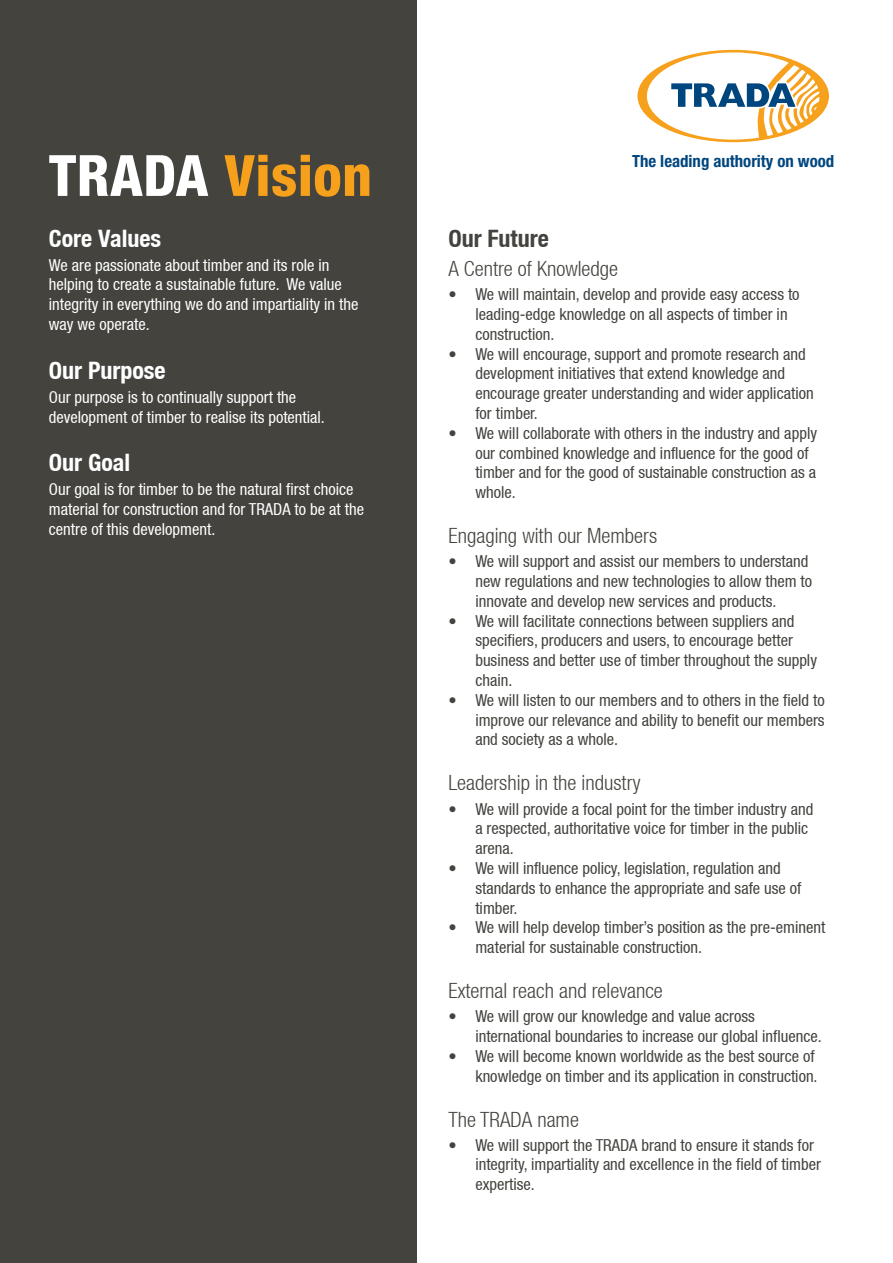
<style>
.page{position:relative;width:893px;height:1263px;background:#fff}
.page>*{position:absolute;margin:0;border:0;box-sizing:border-box;transform-origin:0 0}
.t1{font:800 condensed 57px "Helvetica Neue LT Std";letter-spacing:.01em;color:#f6a01b}
.t2{font:700 condensed 24px "Helvetica Neue";color:#fff}
.t3{font:700 condensed 24px "Helvetica Neue";color:#44433e}
.t4{font:300 condensed 21px "Helvetica Neue";color:#44433e}
.t5{font:700 condensed 16.8px "Helvetica Neue";color:#00467e}
.t6{font:condensed 16.5px/19.8px "Helvetica Neue";color:#44433e}
.t7{font:condensed 16.5px/19.8px "Helvetica Neue";color:#fff}
.s1{color:#fff}
</style>
<div class="page">
<div style="left:0;top:0;width:417px;height:1263px;background:#44433e"></div>
<svg style="left:637px;top:50px;width:192px;height:92px"></svg>
<h1 class="t1" style="left:49px;top:140px;width:325px"><span class="s1">TRADA</span> Vision</h1>
<h2 class="t2" style="left:49px;top:224px;width:114px">Core Values</h2>
<p class="t7" style="left:49px;top:255px;width:311px">We are passionate about timber and its role in helping to create a sustainable future. We value integrity in everything we do and impartiality in the way we operate.</p>
<h2 class="t2" style="left:49px;top:356px;width:118px">Our Purpose</h2>
<p class="t7" style="left:49px;top:387px;width:277px">Our purpose is to continually support the development of timber to realise its potential.</p>
<h2 class="t2" style="left:49px;top:448px;width:83px">Our Goal</h2>
<p class="t7" style="left:49px;top:479px;width:317px">Our goal is for timber to be the natural first choice material for construction and for TRADA to be at the centre of this development.</p>
<p class="t5" style="left:632px;top:151px;width:204px">The leading authority on wood</p>
<h2 class="t3" style="left:448px;top:224px;width:102px">Our Future</h2>
<p class="t4" style="left:448px;top:257px;width:171px">A Centre of Knowledge</p>
<p class="t6" style="left:475px;top:284px;width:326px;text-indent:-27px">• We will maintain, develop and provide easy access to leading-edge knowledge on all aspects of timber in construction.</p>
<p class="t6" style="left:475px;top:344px;width:340px;text-indent:-27px">• We will encourage, support and promote research and development initiatives that extend knowledge and encourage greater understanding and wider application for timber.</p>
<p class="t6" style="left:475px;top:423px;width:343px;text-indent:-27px">• We will collaborate with others in the industry and apply our combined knowledge and influence for the good of timber and for the good of sustainable construction as a whole.</p>
<p class="t4" style="left:448px;top:524px;width:210px">Engaging with our Members</p>
<p class="t6" style="left:475px;top:551px;width:338px;text-indent:-27px">• We will support and assist our members to understand new regulations and new technologies to allow them to innovate and develop new services and products.</p>
<p class="t6" style="left:475px;top:611px;width:343px;text-indent:-27px">• We will facilitate connections between suppliers and specifiers, producers and users, to encourage better business and better use of timber throughout the supply chain.</p>
<p class="t6" style="left:475px;top:690px;width:351px;text-align:justify;text-indent:-27px">• We will listen to our members and to others in the field to improve our relevance and ability to benefit our members and society as a whole.</p>
<p class="t4" style="left:448px;top:771px;width:194px">Leadership in the industry</p>
<p class="t6" style="left:475px;top:799px;width:339px;text-indent:-27px">• We will provide a focal point for the timber industry and a respected, authoritative voice for timber in the public arena.</p>
<p class="t6" style="left:475px;top:858px;width:328px;text-indent:-27px">• We will influence policy, legislation, regulation and standards to enhance the appropriate and safe use of timber.</p>
<p class="t6" style="left:475px;top:917px;width:351px;text-indent:-27px">• We will help develop timber’s position as the pre-eminent material for sustainable construction.</p>
<p class="t4" style="left:448px;top:979px;width:216px">External reach and relevance</p>
<p class="t6" style="left:475px;top:1006px;width:348px;text-indent:-27px">• We will grow our knowledge and value across international boundaries to increase our global influence.</p>
<p class="t6" style="left:448px;top:1046px;width:371px;text-align:right">• We will become known worldwide as the best source of knowledge on timber and its application in construction.</p>
<p class="t4" style="left:448px;top:1107px;width:132px">The TRADA name</p>
<p class="t6" style="left:475px;top:1135px;width:347px;text-indent:-27px">• We will support the TRADA brand to ensure it stands for integrity, impartiality and excellence in the field of timber expertise.</p>
</div>
